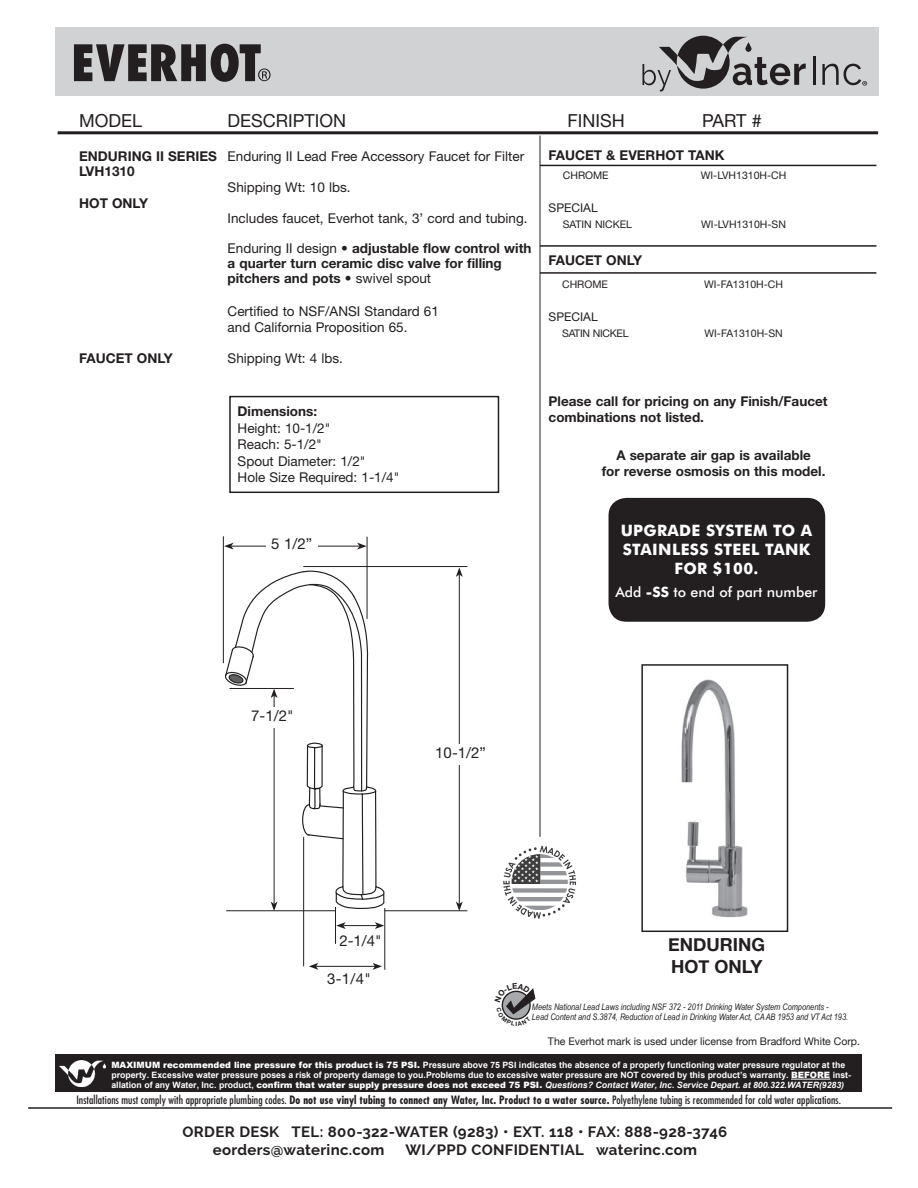
<style>
.page{position:relative;width:918px;height:1188px;background:#fff}
.page>*{position:absolute;margin:0;border:0;box-sizing:border-box;transform-origin:0 0}
.t1{font:18px "Helvetica Neue LT Std";color:#231f20}
.t2{font:700 18px/21.6px "Helvetica Neue";color:#231f20}
.t3{font:700 15.75px/18.9px "Futura BT";letter-spacing:.02em;color:#fff;text-align:center}
.t4{font:700 15px/18px "Raleway";letter-spacing:.02em;color:#231f20}
.t5{font:15px "Helvetica Neue LT Std";color:#231f20}
.t6{font:500 14.25px "Futura BT";color:#fff}
.t7{font:700 13.5px/15px "Helvetica Neue LT Std";color:#231f20}
.t8{font:13.5px/16.5px "Helvetica Neue LT Std";color:#231f20}
.t9{font:12px "Helvetica Neue LT Std";color:#231f20}
.t10{font:condensed 11.25px "Futura";letter-spacing:.01em;color:#231f20}
.t11{font:10.5px "Helvetica Neue LT Std";color:#231f20}
.t12{font:10.5px "Helvetica Neue";color:#231f20}
.t13{font:10.5px "Helvetica Neue LT Std";letter-spacing:-.025em;color:#231f20}
.t14{font:italic 9px/10.1px "Arial Narrow";color:#231f20}
.t15{font:700 8.7px/10.5px "Arial";color:#fff}
.t16{font:700 6px "Helvetica Neue LT Std";color:#231f20}
.s1{font-weight:700}
.s2{font-weight:400}
.s3{font-weight:900}
.s4{font-style:italic}
</style>
<div class="page">
<div style="left:55px;top:28px;width:824px;height:68px;background:#d1d2d4"></div>
<hr style="left:28px;top:1107px;width:864px;height:2px;background:#231f20">
<svg style="left:74px;top:44px;width:197px;height:38px"></svg>
<hr style="left:58px;top:131px;width:820px;height:3px;background:#231f20">
<hr style="left:540px;top:136px;width:1px;height:701px;background:#231f20">
<div style="left:229px;top:396px;width:270px;height:97px;border:2px solid #231f20"></div>
<hr style="left:540px;top:165px;width:336px;height:1px;background:#231f20">
<hr style="left:540px;top:245px;width:336px;height:2px;background:#231f20">
<hr style="left:540px;top:272px;width:336px;height:2px;background:#231f20">
<div style="left:55px;top:1054px;width:807px;height:38px;background:#231f20"></div>
<hr style="left:791px;top:1079px;width:39px;height:1px;background:#fff">
<img style="left:60px;top:1060px;width:45px;height:26px">
<div style="left:609px;top:498px;width:216px;height:124px;background:#231f20;border-radius:18px"></div>
<div style="left:641px;top:664px;width:147px;height:268px;border:2px solid #231f20"></div>
<svg style="left:503px;top:846px;width:73px;height:73px"></svg>
<hr style="left:813px;top:56px;width:2px;height:29px;background:#231f20">
<svg style="left:822px;top:64px;width:45px;height:22px"></svg>
<svg style="left:642px;top:36px;width:164px;height:56px"></svg>
<img style="left:681px;top:679px;width:67px;height:239px">
<hr style="left:367px;top:537px;width:1px;height:82px;background:#231f20">
<hr style="left:223px;top:536px;width:1px;height:127px;background:#231f20">
<hr style="left:343px;top:925px;width:34px;height:1px;background:#231f20">
<svg style="left:336px;top:922px;width:10px;height:7px"></svg>
<svg style="left:375px;top:922px;width:9px;height:7px"></svg>
<hr style="left:384px;top:908px;width:1px;height:62px;background:#231f20">
<hr style="left:335px;top:907px;width:1px;height:37px;background:#231f20">
<hr style="left:231px;top:546px;width:129px;height:1px;background:#231f20">
<svg style="left:224px;top:543px;width:10px;height:7px"></svg>
<svg style="left:357px;top:543px;width:10px;height:7px"></svg>
<svg style="left:225px;top:570px;width:160px;height:340px"></svg>
<hr style="left:459px;top:575px;width:1px;height:329px;background:#231f20">
<svg style="left:456px;top:567px;width:7px;height:10px"></svg>
<svg style="left:456px;top:902px;width:7px;height:8px"></svg>
<hr style="left:230px;top:688px;width:64px;height:1px;background:#231f20">
<hr style="left:226px;top:910px;width:109px;height:1px;background:#231f20">
<hr style="left:384px;top:910px;width:83px;height:1px;background:#231f20">
<hr style="left:303px;top:566px;width:164px;height:1px;background:#231f20">
<hr style="left:303px;top:837px;width:1px;height:129px;background:#231f20">
<hr style="left:316px;top:966px;width:59px;height:1px;background:#231f20">
<svg style="left:309px;top:963px;width:9px;height:7px"></svg>
<svg style="left:373px;top:963px;width:9px;height:7px"></svg>
<div style="left:266px;top:536px;width:52px;height:20px;background:#fff"></div>
<div style="left:431px;top:744px;width:60px;height:20px;background:#fff"></div>
<div style="left:247px;top:707px;width:51px;height:21px;background:#fff"></div>
<svg style="left:501px;top:988px;width:35px;height:32px"></svg>
<h1 class="t1" style="left:79px;top:110px;width:65px">MODEL</h1>
<h1 class="t1" style="left:228px;top:110px;width:120px">DESCRIPTION</h1>
<h1 class="t1" style="left:568px;top:110px;width:59px">FINISH</h1>
<h1 class="t1" style="left:702px;top:110px;width:61px">PART #</h1>
<h3 class="t8" style="left:79px;top:148px;width:447px;line-height:15.8px"><span class="s1">ENDURING II SERIES</span> Enduring II Lead Free Accessory Faucet for Filter<br><span class="s1">LVH1310</span></h3>
<h3 class="t8" style="left:228px;top:179px;width:124px">Shipping Wt: 10 lbs.</h3>
<h3 class="t7" style="left:79px;top:195px;width:70px">HOT ONLY</h3>
<h3 class="t8" style="left:228px;top:210px;width:301px">Includes faucet, Everhot tank, 3’ cord and tubing.</h3>
<h3 class="t7" style="left:228px;top:240px;width:305px"><span class="s2">Enduring II design •</span> adjustable flow control with a quarter turn ceramic disc valve for filling pitchers and pots <span class="s2">• swivel spout</span></h3>
<h3 class="t8" style="left:228px;top:303px;width:213px">Certified to NSF/ANSI Standard 61 and California Proposition 65.</h3>
<h3 class="t7" style="left:79px;top:350px;width:95px">FAUCET ONLY</h3>
<h3 class="t8" style="left:228px;top:350px;width:117px">Shipping Wt: 4 lbs.</h3>
<h3 class="t7" style="left:549px;top:147px;width:177px">FAUCET &amp; EVERHOT TANK</h3>
<p class="t11" style="left:563px;top:169px;width:47px">CHROME</p>
<p class="t11" style="left:701px;top:169px;width:87px">WI-LVH1310H-CH</p>
<h3 class="t9" style="left:549px;top:201px;width:51px">SPECIAL</h3>
<p class="t11" style="left:563px;top:218px;width:71px">SATIN NICKEL</p>
<p class="t11" style="left:701px;top:218px;width:86px">WI-LVH1310H-SN</p>
<h3 class="t7" style="left:549px;top:253px;width:95px">FAUCET ONLY</h3>
<p class="t11" style="left:562px;top:278px;width:47px">CHROME</p>
<p class="t11" style="left:704px;top:278px;width:80px">WI-FA1310H-CH</p>
<h3 class="t9" style="left:549px;top:309px;width:51px">SPECIAL</h3>
<p class="t13" style="left:562px;top:327px;width:68px">SATIN NICKEL</p>
<p class="t11" style="left:705px;top:327px;width:80px">WI-FA1310H-SN</p>
<h3 class="t7" style="left:238px;top:404px;width:81px">Dimensions:</h3>
<h3 class="t8" style="left:238px;top:420px;width:163px">Height: 10-1/2"<br>Reach: 5-1/2"<br>Spout Diameter: 1/2"<br>Hole Size Required: 1-1/4"</h3>
<h3 class="t5" style="left:271px;top:535px;width:42px">5 1/2”</h3>
<h3 class="t5" style="left:251px;top:707px;width:44px">7-1/2"</h3>
<h3 class="t5" style="left:435px;top:743px;width:52px">10-1/2”</h3>
<h3 class="t7" style="left:549px;top:393px;width:280px;line-height:15.8px">Please call for pricing on any Finish/Faucet combinations not listed.</h3>
<h3 class="t7" style="left:602px;top:446px;width:225px;line-height:16.2px;text-align:center">A separate air gap is available<br>for reverse osmosis on this model.</h3>
<h2 class="t3" style="left:621px;top:521px;width:193px">UPGRADE SYSTEM TO A<br>STAINLESS STEEL TANK<br>FOR $100.</h2>
<h3 class="t6" style="left:616px;top:583px;width:204px">Add <span class="s1">-SS</span> to end of part number</h3>
<h3 class="t5" style="left:339px;top:931px;width:44px">2-1/4"</h3>
<h3 class="t5" style="left:327px;top:969px;width:45px">3-1/4"</h3>
<h1 class="t2" style="left:668px;top:933px;width:98px">ENDURING<br>HOT ONLY</h1>
<p class="t14" style="left:532px;top:1002px;width:318px">Meets National Lead Laws including NSF 372 - 2011 Drinking Water System Components -<br>Lead Content and S.3874, Reduction of Lead in Drinking Water Act, CA AB 1953 and VT Act 193.</p>
<p class="t16" style="left:515px;top:1020px;width:3px">I</p>
<p class="t15" style="left:111px;top:1059px;width:741px"><span class="s3">MAXIMUM recommended line pressure for this product is 75 PSI.</span> Pressure above 75 PSI indicates the absence of a properly functioning water pressure regulator at the property. Excessive water pressure poses a risk of property damage to you.Problems due to excessive water pressure are NOT covered by this product’s warranty. <span class="s3">BEFORE</span> inst&shy;allation of any Water, Inc. product, <span class="s3">confirm that water supply pressure does not exceed 75 PSI.</span> <span class="s4">Questions? Contact Water, Inc. Service Depart. at 800.322.WATER(9283)</span></p>
<p class="t12" style="left:548px;top:1035px;width:314px">The Everhot mark is used under license from Bradford White Corp.</p>
<p class="t10" style="left:76px;top:1093px;width:766px">Installations must comply with appropriate plumbing codes. <span class="s1">Do not use vinyl tubing to connect any Water, Inc. Product to a water source.</span> Polyethylene tubing is recommended for cold water applications.</p>
<h3 class="t4" style="left:213px;top:1123px;width:516px;text-indent:-30px">ORDER DESK TEL: 800-322-WATER (9283) • EXT. 118 • FAX: 888-928-3746 eorders@waterinc.com</h3>
<h3 class="t4" style="left:405px;top:1141px;width:293px">WI/PPD CONFIDENTIAL waterinc.com</h3>
</div>
